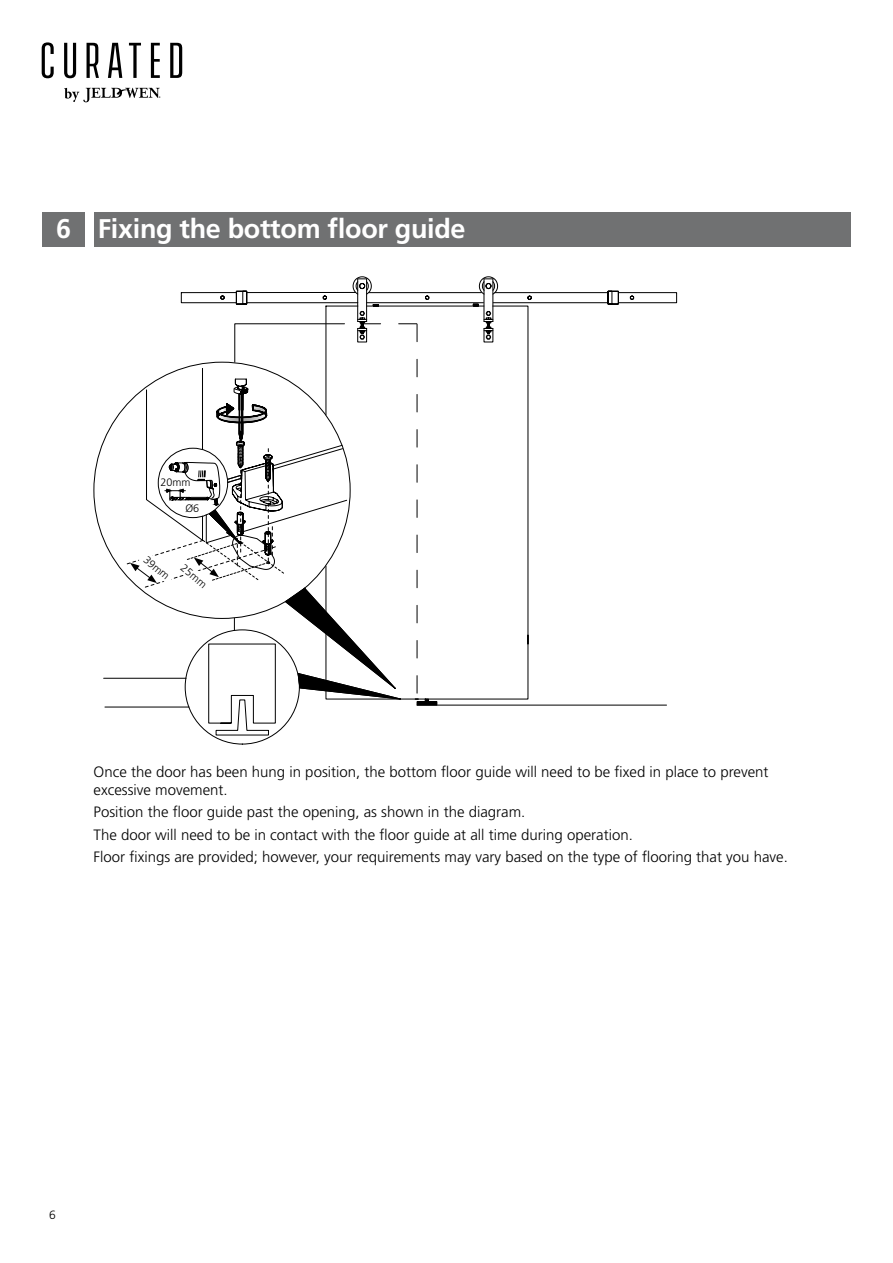
<style>
.page{position:relative;width:893px;height:1263px;background:#fff}
.page>*{position:absolute;margin:0;border:0;box-sizing:border-box;transform-origin:0 0}
.t1{font:700 27px "Frutiger";letter-spacing:-.01em;color:#fff}
.t2{font:300 15px/22.2px "Frutiger";color:#000}
.t3{font:300 12px "Frutiger";color:#000}
.t4{font:300 10.8px "Frutiger";color:#000}
</style>
<div class="page">
<div style="left:94px;top:213px;width:756px;height:34px;background:#707172"></div>
<div style="left:43px;top:213px;width:42px;height:34px;background:#707172"></div>
<svg style="left:501px;top:305px;width:166px;height:401px"></svg>
<svg style="left:630px;top:295px;width:4px;height:5px"></svg>
<svg style="left:527px;top:295px;width:5px;height:6px"></svg>
<svg style="left:126px;top:276px;width:375px;height:469px"></svg>
<svg style="left:607px;top:290px;width:12px;height:15px"></svg>
<svg style="left:64px;top:87px;width:96px;height:15px"></svg>
<svg style="left:42px;top:42px;width:12px;height:36px"></svg>
<svg style="left:64px;top:43px;width:12px;height:35px"></svg>
<svg style="left:87px;top:43px;width:12px;height:35px"></svg>
<svg style="left:108px;top:43px;width:14px;height:35px"></svg>
<svg style="left:129px;top:43px;width:12px;height:35px"></svg>
<svg style="left:151px;top:43px;width:9px;height:35px"></svg>
<svg style="left:170px;top:43px;width:12px;height:35px"></svg>
<h1 class="t1" style="left:56px;top:213px;width:411px">6 Fixing the bottom floor guide</h1>
<p class="t4" style="left:161px;top:476px;width:32px">20mm</p>
<p class="t4" style="left:186px;top:502px;width:15px">Ø6</p>
<p class="t4" style="left:149px;top:553px;width:32px;rotate:40deg">39mm</p>
<p class="t4" style="left:186px;top:561px;width:32px;rotate:40deg">25mm</p>
<p class="t2" style="left:94px;top:763px;width:676px;line-height:18px">Once the door has been hung in position, the bottom floor guide will need to be fixed in place to prevent excessive movement.</p>
<p class="t2" style="left:94px;top:801px;width:696px">Position the floor guide past the opening, as shown in the diagram.<br>The door will need to be in contact with the floor guide at all time during operation.<br>Floor fixings are provided; however, your requirements may vary based on the type of flooring that you have.</p>
<p class="t3" style="left:49px;top:1208px;width:8px">6</p>
</div>
